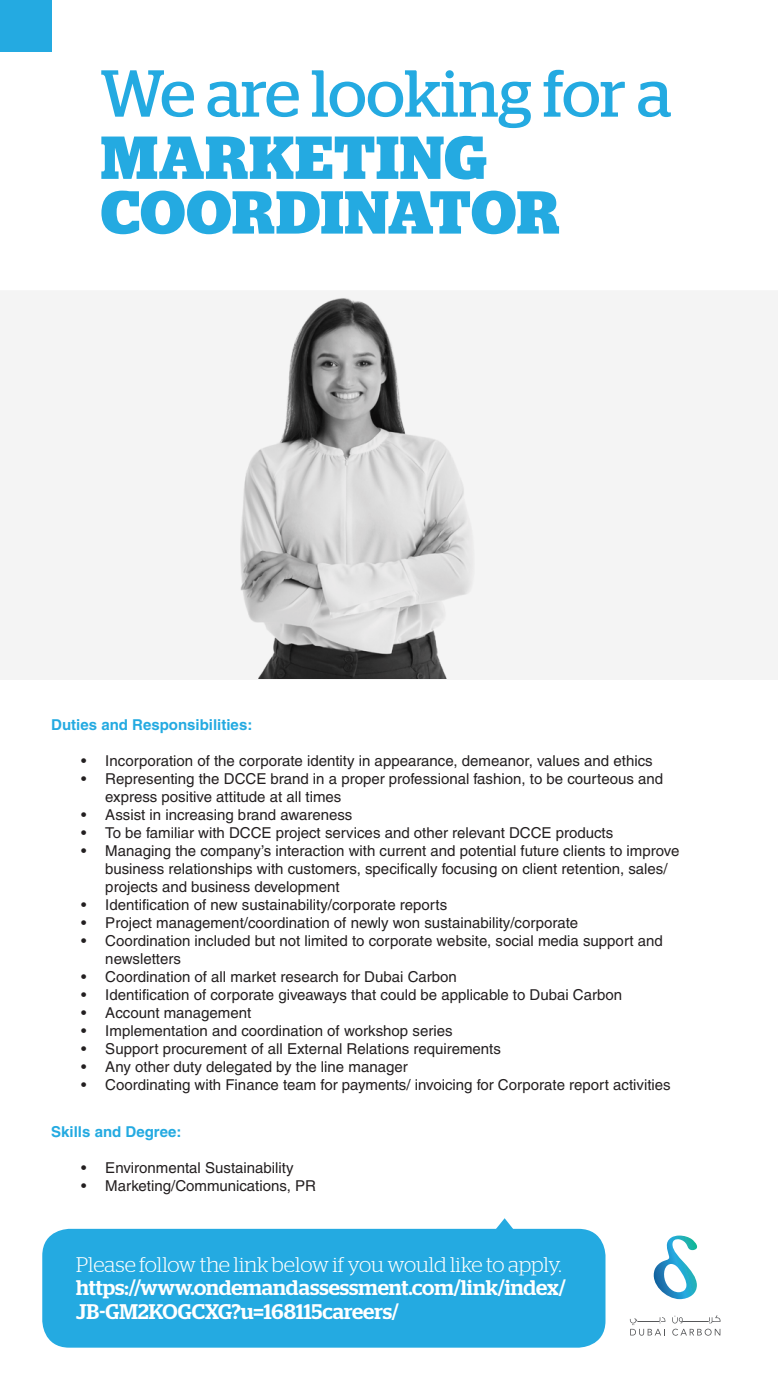
<style>
.page{position:relative;width:778px;height:1383px;background:#fff}
.page>*{position:absolute;margin:0;border:0;box-sizing:border-box;transform-origin:0 0}
.t1{font:66.3px "Stag";letter-spacing:-.005em;color:#24aae1}
.t2{font:700 60.6px/54.6px "Stag";letter-spacing:.02em;color:#24aae1}
.t3{font:300 27px "Stag";letter-spacing:-.005em;color:#fff}
.t4{font:500 21px/23.4px "Stag";color:#fff}
.t5{font:15px/18px "Helvetica CE";color:#231f20}
.t6{font:700 15px "Helvetica CE";color:#24aae1}
.s1{font-weight:300}
</style>
<div class="page">
<div style="left:0;top:0;width:51px;height:51px;background:#24aae1"></div>
<svg style="left:629px;top:1317px;width:36px;height:18px"></svg>
<svg style="left:672px;top:1315px;width:48px;height:20px"></svg>
<svg style="left:653px;top:1235px;width:44px;height:64px"></svg>
<div style="left:42px;top:1229px;width:563px;height:118px;background:#24aae1;border-radius:27px"></div>
<svg style="left:485px;top:1218px;width:38px;height:11px"></svg>
<svg style="left:0;top:291px;width:777px;height:389px"></svg>
<p class="t1" style="left:100px;top:55px;width:572px">We are looking for a</p>
<p class="t2" style="left:101px;top:130px;width:460px">MARKETING<br>COORDINATOR</p>
<p class="t6" style="left:51px;top:715px;width:202px">Duties and Responsibilities:</p>
<p class="t5" style="left:81px;top:752px;width:572px">• Incorporation of the corporate identity in appearance, demeanor, values and ethics</p>
<p class="t5" style="left:105px;top:770px;width:559px;text-indent:-24px">• Representing the DCCE brand in a proper professional fashion, to be courteous and express positive attitude at all times</p>
<p class="t5" style="left:81px;top:806px;width:272px">• Assist in increasing brand awareness</p>
<p class="t5" style="left:81px;top:824px;width:533px">• To be familiar with DCCE project services and other relevant DCCE products</p>
<p class="t5" style="left:105px;top:842px;width:575px;text-indent:-24px">• Managing the company’s interaction with current and potential future clients to improve business relationships with customers, specifically focusing on client retention, sales/ projects and business development</p>
<p class="t5" style="left:81px;top:896px;width:367px">• Identification of new sustainability/corporate reports</p>
<p class="t5" style="left:81px;top:914px;width:498px">• Project management/coordination of newly won sustainability/corporate</p>
<p class="t5" style="left:105px;top:932px;width:559px;text-indent:-24px">• Coordination included but not limited to corporate website, social media support and newsletters</p>
<p class="t5" style="left:81px;top:968px;width:377px">• Coordination of all market research for Dubai Carbon</p>
<p class="t5" style="left:81px;top:986px;width:542px">• Identification of corporate giveaways that could be applicable to Dubai Carbon</p>
<p class="t5" style="left:81px;top:1004px;width:171px">• Account management</p>
<p class="t5" style="left:81px;top:1022px;width:373px">• Implementation and coordination of workshop series</p>
<p class="t5" style="left:81px;top:1040px;width:421px">• Support procurement of all External Relations requirements</p>
<p class="t5" style="left:81px;top:1058px;width:328px">• Any other duty delegated by the line manager</p>
<p class="t5" style="left:81px;top:1076px;width:590px">• Coordinating with Finance team for payments/ invoicing for Corporate report activities</p>
<p class="t6" style="left:51px;top:1122px;width:132px">Skills and Degree:</p>
<p class="t5" style="left:81px;top:1158px;width:214px">• Environmental Sustainability</p>
<p class="t5" style="left:81px;top:1176px;width:236px">• Marketing/Communications, PR</p>
<p class="t4" style="left:76px;top:1252px;width:491px"><span class="s1">Please follow the link below if you would like to apply. </span>https://www.ondemandassessment.com/link/index/<br>JB-GM2KOGCXG?u=168115careers/</p>
<p class="t3" style="left:216px;top:1303px;width:325px">If yes, get in touch with us at</p>
</div>
